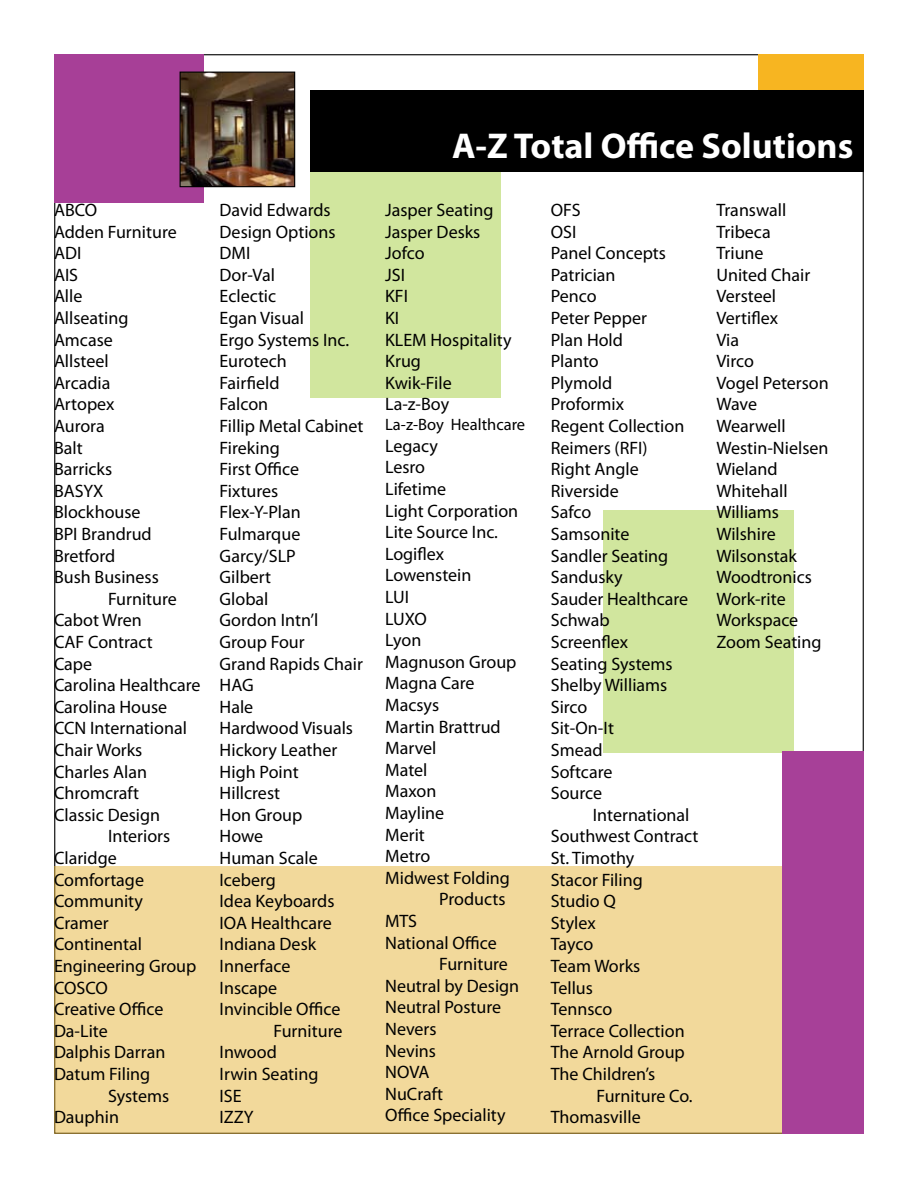
<style>
.page{position:relative;width:918px;height:1188px;background:#fff}
.page>*{position:absolute;margin:0;border:0;box-sizing:border-box;transform-origin:0 0}
.t1{font:700 36px "Myriad Pro";color:#fff}
.t2{font:18px/21.6px "Myriad Pro";color:#000}
.t3{font:16.5px "Myriad Pro";color:#000}
</style>
<div class="page">
<div style="left:311px;top:155px;width:190px;height:243px;background:#d1e69e"></div>
<div style="left:54px;top:54px;width:149px;height:148px;background:#a73f97"></div>
<div style="left:603px;top:510px;width:190px;height:243px;background:#d1e69e"></div>
<div style="left:54px;top:866px;width:751px;height:268px;background:#f2d99b"></div>
<div style="left:782px;top:752px;width:82px;height:382px;background:#a74098"></div>
<div style="left:310px;top:90px;width:554px;height:82px;background:#000"></div>
<div style="left:758px;top:54px;width:106px;height:36px;background:#f7b521"></div>
<img style="left:182px;top:74px;width:111px;height:111px">
<div style="left:180px;top:72px;width:115px;height:115px;border:1px solid #000"></div>
<p class="t2" style="left:54px;top:199px;width:45px">ABCO</p>
<p class="t2" style="left:54px;top:220px;width:124px">Adden Furniture</p>
<p class="t2" style="left:54px;top:242px;width:29px">ADI</p>
<p class="t2" style="left:54px;top:264px;width:26px">AIS</p>
<p class="t2" style="left:54px;top:285px;width:30px">Alle</p>
<p class="t2" style="left:54px;top:307px;width:76px">Allseating</p>
<p class="t2" style="left:54px;top:328px;width:60px">Amcase</p>
<p class="t2" style="left:54px;top:350px;width:56px">Allsteel</p>
<p class="t2" style="left:54px;top:372px;width:58px">Arcadia</p>
<p class="t2" style="left:54px;top:393px;width:62px">Artopex</p>
<p class="t2" style="left:54px;top:415px;width:52px">Aurora</p>
<p class="t2" style="left:54px;top:436px;width:30px">Balt</p>
<p class="t2" style="left:54px;top:458px;width:60px">Barricks</p>
<p class="t2" style="left:54px;top:480px;width:51px">BASYX</p>
<p class="t2" style="left:54px;top:501px;width:88px">Blockhouse</p>
<p class="t2" style="left:54px;top:523px;width:99px">BPI Brandrud</p>
<p class="t2" style="left:54px;top:544px;width:63px">Bretford</p>
<p class="t2" style="left:54px;top:566px;width:106px">Bush Business</p>
<p class="t2" style="left:108px;top:588px;width:70px">Furniture</p>
<p class="t2" style="left:54px;top:609px;width:89px">Cabot Wren</p>
<p class="t2" style="left:54px;top:631px;width:100px">CAF Contract</p>
<p class="t2" style="left:54px;top:652px;width:40px">Cape</p>
<p class="t2" style="left:54px;top:674px;width:148px">Carolina Healthcare</p>
<p class="t2" style="left:54px;top:696px;width:115px">Carolina House</p>
<p class="t2" style="left:54px;top:717px;width:134px">CCN International</p>
<p class="t2" style="left:54px;top:739px;width:90px">Chair Works</p>
<p class="t2" style="left:54px;top:760px;width:95px">Charles Alan</p>
<p class="t2" style="left:54px;top:782px;width:86px">Chromcraft</p>
<p class="t2" style="left:54px;top:804px;width:108px">Classic Design</p>
<p class="t2" style="left:108px;top:825px;width:64px">Interiors</p>
<p class="t2" style="left:54px;top:847px;width:64px">Claridge</p>
<p class="t2" style="left:54px;top:868px;width:92px">Comfortage</p>
<p class="t2" style="left:54px;top:890px;width:90px">Community</p>
<p class="t2" style="left:54px;top:912px;width:56px">Cramer</p>
<p class="t2" style="left:54px;top:933px;width:90px">Continental</p>
<p class="t2" style="left:54px;top:955px;width:144px">Engineering Group</p>
<p class="t2" style="left:54px;top:976px;width:55px">COSCO</p>
<p class="t2" style="left:54px;top:998px;width:111px">Creative Office</p>
<p class="t2" style="left:54px;top:1020px;width:55px">Da-Lite</p>
<p class="t2" style="left:54px;top:1041px;width:113px">Dalphis Darran</p>
<p class="t2" style="left:54px;top:1063px;width:98px">Datum Filing</p>
<p class="t2" style="left:108px;top:1084px;width:63px">Systems</p>
<p class="t2" style="left:54px;top:1106px;width:67px">Dauphin</p>
<p class="t2" style="left:220px;top:199px;width:145px">David Edwards<br>Design Options<br>DMI<br>Dor-Val<br>Eclectic<br>Egan Visual<br>Ergo Systems Inc.<br>Eurotech<br>Fairfield<br>Falcon<br>Fillip Metal Cabinet<br>Fireking<br>First Office<br>Fixtures<br>Flex-Y-Plan<br>Fulmarque<br>Garcy/SLP<br>Gilbert<br>Global<br>Gordon Intn’l<br>Group Four<br>Grand Rapids Chair<br>HAG<br>Hale<br>Hardwood Visuals<br>Hickory Leather<br>High Point<br>Hillcrest<br>Hon Group<br>Howe<br>Human Scale<br>Iceberg<br>Idea Keyboards<br>IOA Healthcare<br>Indiana Desk<br>Innerface<br>Inscape<br>Invincible Office</p>
<p class="t2" style="left:220px;top:1020px;width:124px;text-indent:54px">Furniture<br>Inwood<br>Irwin Seating<br>ISE<br>IZZY</p>
<h1 class="t1" style="left:452px;top:122px;width:403px">A-Z Total Office Solutions</h1>
<p class="t2" style="left:385px;top:199px;width:128px">Jasper Seating<br>Jasper Desks<br>Jofco<br>JSI<br>KFI<br>KI<br>KLEM Hospitality<br>Krug<br>Kwik-File<br>La-z-Boy</p>
<p class="t3" style="left:385px;top:414px;width:141px">La-z-Boy Healthcare</p>
<p class="t2" style="left:385px;top:435px;width:54px">Legacy</p>
<p class="t2" style="left:385px;top:456px;width:41px">Lesro</p>
<p class="t2" style="left:385px;top:478px;width:62px">Lifetime</p>
<p class="t2" style="left:385px;top:499px;width:135px">Light Corporation</p>
<p class="t2" style="left:385px;top:521px;width:114px">Lite Source Inc.</p>
<p class="t2" style="left:385px;top:543px;width:61px">Logiflex</p>
<p class="t2" style="left:385px;top:564px;width:88px">Lowenstein</p>
<p class="t2" style="left:385px;top:586px;width:25px">LUI</p>
<p class="t2" style="left:385px;top:607px;width:43px">LUXO</p>
<p class="t2" style="left:385px;top:629px;width:38px">Lyon</p>
<p class="t2" style="left:385px;top:651px;width:133px">Magnuson Group</p>
<p class="t2" style="left:385px;top:672px;width:91px">Magna Care</p>
<p class="t2" style="left:385px;top:694px;width:55px">Macsys</p>
<p class="t2" style="left:385px;top:715px;width:117px">Martin Brattrud</p>
<p class="t2" style="left:385px;top:737px;width:53px">Marvel</p>
<p class="t2" style="left:385px;top:759px;width:44px">Matel</p>
<p class="t2" style="left:385px;top:780px;width:53px">Maxon</p>
<p class="t2" style="left:385px;top:802px;width:61px">Mayline</p>
<p class="t2" style="left:385px;top:823px;width:41px">Merit</p>
<p class="t2" style="left:385px;top:845px;width:47px">Metro</p>
<p class="t2" style="left:385px;top:867px;width:126px">Midwest Folding</p>
<p class="t2" style="left:439px;top:888px;width:68px">Products</p>
<p class="t2" style="left:385px;top:910px;width:34px">MTS</p>
<p class="t2" style="left:385px;top:931px;width:113px">National Office</p>
<p class="t2" style="left:439px;top:953px;width:70px">Furniture</p>
<p class="t2" style="left:385px;top:975px;width:136px">Neutral by Design</p>
<p class="t2" style="left:385px;top:996px;width:118px">Neutral Posture</p>
<p class="t2" style="left:385px;top:1018px;width:53px">Nevers</p>
<p class="t2" style="left:385px;top:1039px;width:52px">Nevins</p>
<p class="t2" style="left:385px;top:1061px;width:46px">NOVA</p>
<p class="t2" style="left:385px;top:1083px;width:60px">NuCraft</p>
<p class="t2" style="left:385px;top:1104px;width:122px">Office Speciality</p>
<p class="t2" style="left:551px;top:199px;width:139px">OFS<br>OSI<br>Panel Concepts<br>Patrician<br>Penco<br>Peter Pepper<br>Plan Hold<br>Planto<br>Plymold<br>Proformix<br>Regent Collection<br>Reimers (RFI)<br>Right Angle<br>Riverside<br>Safco<br>Samsonite<br>Sandler Seating<br>Sandusky<br>Sauder Healthcare<br>Schwab<br>Screenflex<br>Seating Systems<br>Shelby Williams<br>Sirco<br>Sit-On-It<br>Smead<br>Softcare<br>Source</p>
<p class="t2" style="left:551px;top:804px;width:149px;text-indent:42px">International<br>Southwest Contract<br>St. Timothy<br>Stacor Filing<br>Studio Q<br>Stylex<br>Tayco<br>Team Works<br>Tellus<br>Tennsco<br>Terrace Collection<br>The Arnold Group<br>The Children’s</p>
<p class="t2" style="left:551px;top:1084px;width:143px;text-indent:46px">Furniture Co.<br>Thomasville</p>
<p class="t2" style="left:716px;top:199px;width:114px">Transwall<br>Tribeca<br>Triune<br>United Chair<br>Versteel<br>Vertiflex<br>Via<br>Virco<br>Vogel Peterson<br>Wave<br>Wearwell<br>Westin-Nielsen<br>Wieland<br>Whitehall<br>Williams<br>Wilshire<br>Wilsonstak<br>Woodtronics<br>Work-rite<br>Workspace<br>Zoom Seating</p>
</div>
